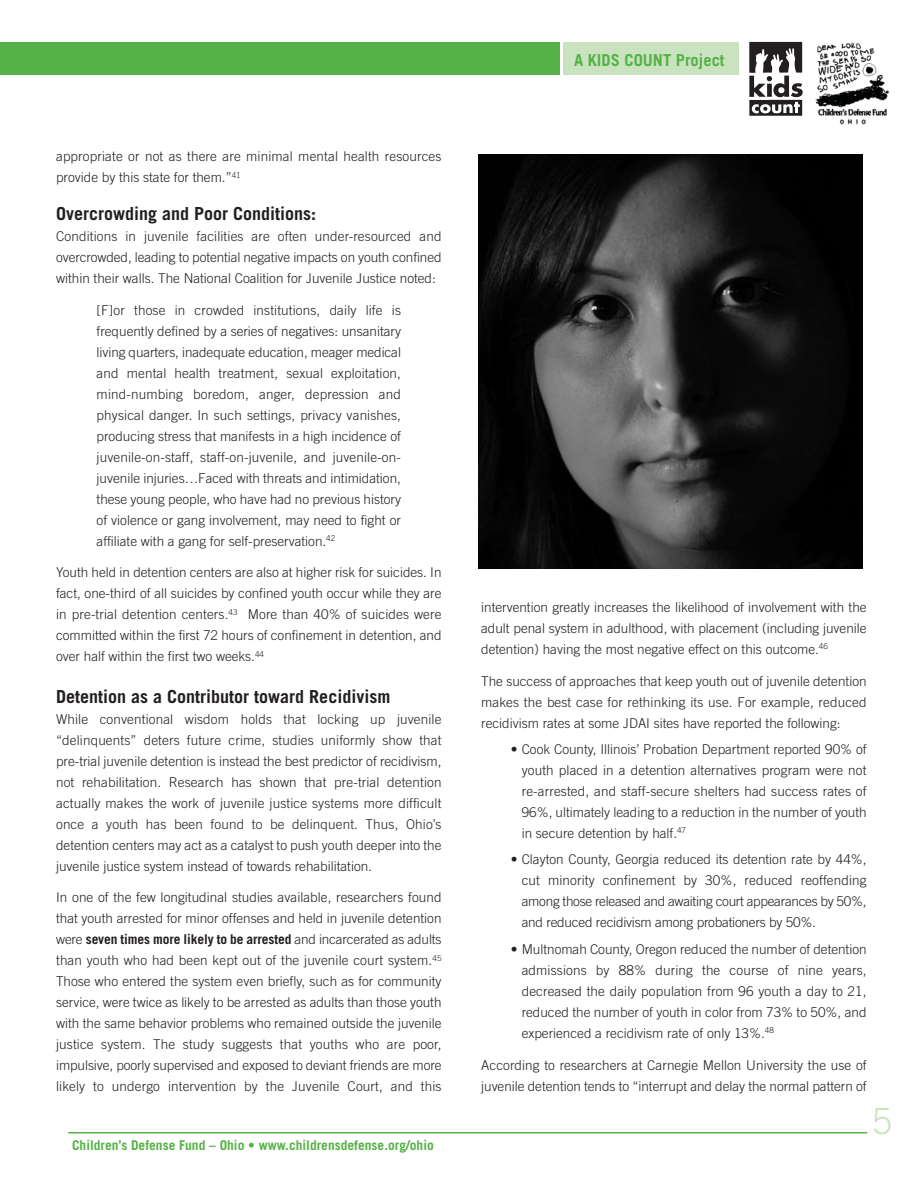
<style>
.page{position:relative;width:920px;height:1192px;background:#fff}
.page>*{position:absolute;margin:0;border:0;box-sizing:border-box;transform-origin:0 0}
.t1{font:300 36px "Trade Gothic LT Std";color:#c9e3c0}
.t2{font:700 18px "Trade Gothic LT Std";color:#231f20}
.t3{font:700 16.5px "Trade Gothic LT Std";color:#55b246}
.t4{font:300 13.5px/21px "Trade Gothic LT Std";color:#231f20;text-align:justify}
.t5{font:700 13.5px "Trade Gothic LT Std";color:#55b246}
.s1{font-style:italic}
.s2{font-weight:700}
</style>
<div class="page">
<div style="left:563px;top:43px;width:176px;height:32px;background:#c9e3c0"></div>
<div style="left:0;top:43px;width:559px;height:32px;background:#55b246"></div>
<img style="left:815px;top:42px;width:75px;height:83px">
<img style="left:749px;top:41px;width:53px;height:75px">
<hr style="left:68px;top:1132px;width:799px;height:1px;background:#55b246">
<img style="left:478px;top:155px;width:384px;height:414px">
<p class="t4" style="left:56px;top:147px;width:387px">appropriate or not as there are minimal mental health resources provide by this state for them.”<sup>41</sup></p>
<h2 class="t2" style="left:56px;top:207px;width:262px">Overcrowding and Poor Conditions:</h2>
<p class="t4" style="left:56px;top:227px;width:387px">Conditions in juvenile facilities are often under-resourced and overcrowded, leading to potential negative impacts on youth confined within their walls. The National Coalition for Juvenile Justice noted:</p>
<p class="t4" style="left:97px;top:300px;width:306px">[F]or those in crowded institutions, daily life is frequently defined by a series of negatives: unsanitary living quarters, inadequate education, meager medical and mental health treatment, sexual exploitation, mind-numbing boredom, anger, depression and physical danger. In such settings, privacy vanishes, producing stress that manifests in a high incidence of juvenile-on-staff, staff-on-juvenile, and juvenile-on&shy;juvenile injuries…Faced with threats and intimidation, these young people, who have had no previous history of violence or gang involvement, may need to fight or affiliate with a gang for self-preservation.<sup>42</sup></p>
<p class="t4" style="left:56px;top:563px;width:387px">Youth held in detention centers are also at higher risk for suicides. In fact, one-third of all suicides by confined youth occur while they are in pre-trial detention centers.<sup>43</sup> More than 40% of suicides were committed within the first 72 hours of confinement in detention, and over half within the first two weeks.<sup>44</sup></p>
<h2 class="t2" style="left:56px;top:689px;width:336px">Detention as a Contributor toward Recidivism</h2>
<p class="t4" style="left:56px;top:709px;width:387px">While conventional wisdom holds that locking up juvenile “delinquents” deters future crime, studies uniformly show that pre-trial juvenile detention is instead the best predictor of recidivism, not rehabilitation. Research has shown that pre-trial detention actually makes the work of juvenile justice systems more difficult once a youth has been found to be delinquent. Thus, Ohio’s detention centers may act as a catalyst to push youth deeper into the juvenile justice system instead of towards rehabilitation<span class="s1">.</span></p>
<p class="t4" style="left:56px;top:888px;width:387px">In one of the few longitudinal studies available, researchers found that youth arrested for minor offenses and held in juvenile detention were <span class="s2">seven times more likely to be arrested</span> and incarcerated as adults than youth who had been kept out of the juvenile court system.<sup>45<br></sup>Those who entered the system even briefly, such as for community service, were twice as likely to be arrested as adults than those youth with the same behavior problems who remained outside the juvenile justice system. The study suggests that youths who are poor, impulsive, poorly supervised and exposed to deviant friends are more likely to undergo intervention by the Juvenile Court, and this</p>
<p class="t5" style="left:72px;top:1140px;width:363px">Children’s Defense Fund – Ohio • www.childrensdefense.org/ohio</p>
<p class="t3" style="left:574px;top:54px;width:152px">A KIDS COUNT Project</p>
<p class="t4" style="left:481px;top:597px;width:387px">intervention greatly increases the likelihood of involvement with the adult penal system in adulthood, with placement (including juvenile detention) having the most negative effect on this outcome.<sup>46</sup></p>
<p class="t4" style="left:481px;top:671px;width:387px">The success of approaches that keep youth out of juvenile detention makes the best case for rethinking its use. For example, reduced recidivism rates at some JDAI sites have reported the following:</p>
<p class="t4" style="left:521px;top:740px;width:346px;text-indent:-11px">• Cook County, Illinois’ Probation Department reported 90% of youth placed in a detention alternatives program were not re-arrested, and staff-secure shelters had success rates of 96%, ultimately leading to a reduction in the number of youth in secure detention by half.<sup>47</sup></p>
<p class="t4" style="left:521px;top:850px;width:346px;text-indent:-11px">• Clayton County, Georgia reduced its detention rate by 44%, cut minority confinement by 30%, reduced reoffending among those released and awaiting court appearances by 50%, and reduced recidivism among probationers by 50%.</p>
<p class="t4" style="left:521px;top:939px;width:346px;text-indent:-11px">• Multnomah County, Oregon reduced the number of detention admissions by 88% during the course of nine years, decreased the daily population from 96 youth a day to 21, reduced the number of youth in color from 73% to 50%, and experienced a recidivism rate of only 13%.<sup>48</sup></p>
<p class="t4" style="left:481px;top:1055px;width:387px">According to researchers at Carnegie Mellon University the use of juvenile detention tends to “interrupt and delay the normal pattern of</p>
<h1 class="t1" style="left:872px;top:1108px;width:22px">5</h1>
</div>
